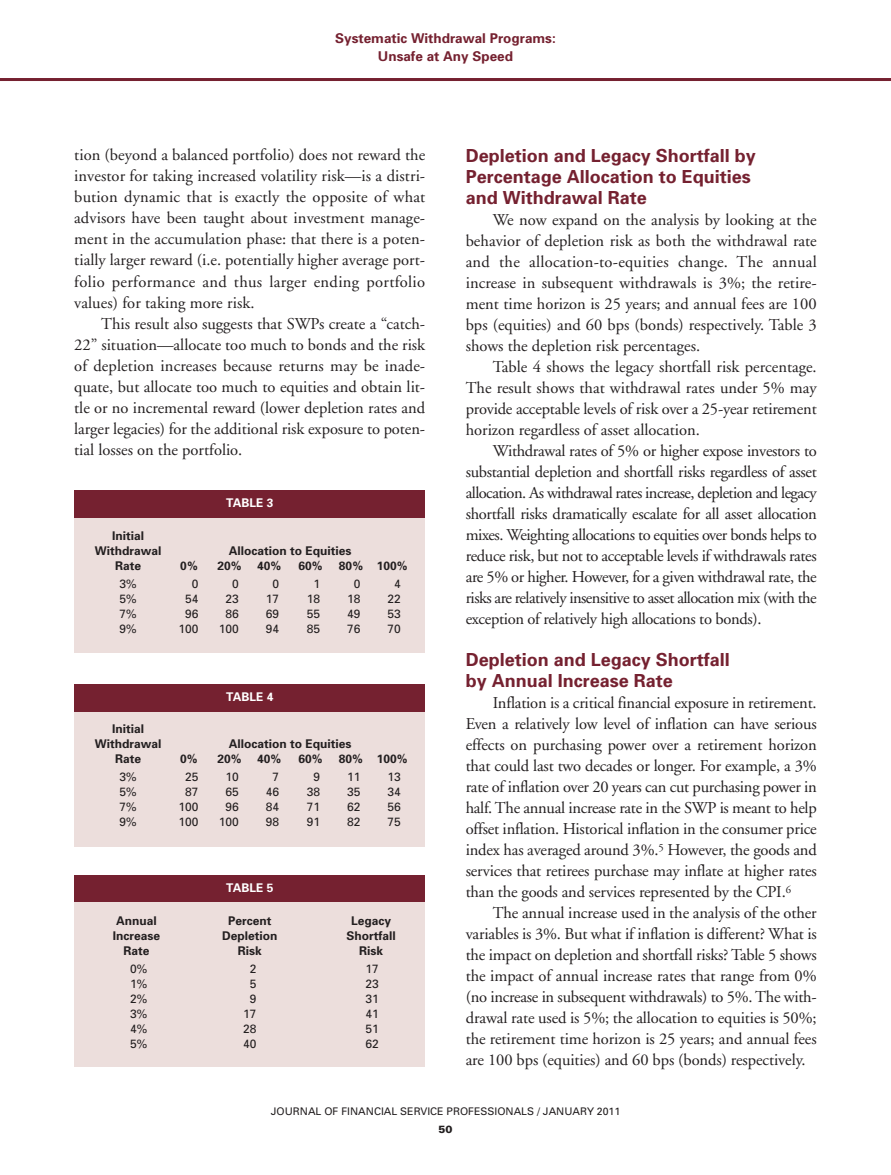
<style>
.page{position:relative;width:891px;height:1175px;background:#fff}
.page>*{position:absolute;margin:0;border:0;box-sizing:border-box;transform-origin:0 0}
.t1{font:700 18px/21px "Univers";color:#752130}
.t2{font:16.5px/21px "Adobe Garamond";letter-spacing:-.005em;color:#231f20;text-align:justify}
.t3{font:700 13.5px/18px "Univers";color:#752130;text-align:center}
.t4{font:700 12px/15px "Univers";color:#231f20;text-align:center}
.t5{font:12px "Univers";color:#231f20}
.t6{font:700 12px "Univers";color:#fff}
.t7{font:10.5px "Univers";color:#231f20}
.t8{font:900 10.5px "Univers";color:#231f20}
</style>
<div class="page">
<hr style="left:0;top:78px;width:891px;height:3px;background:#752130">
<div style="left:74px;top:518px;width:351px;height:134px;background:#ecdedc"></div>
<div style="left:74px;top:711px;width:351px;height:135px;background:#ecdedc"></div>
<div style="left:74px;top:875px;width:351px;height:27px;background:#752130"></div>
<div style="left:74px;top:902px;width:351px;height:164px;background:#ecdedc"></div>
<div style="left:74px;top:491px;width:351px;height:27px;background:#752130"></div>
<div style="left:74px;top:684px;width:351px;height:27px;background:#752130"></div>
<p class="t3" style="left:335px;top:31px;width:222px">Systematic Withdrawal Programs:<br>Unsafe at Any Speed</p>
<p class="t1" style="left:466px;top:146px;width:292px">Depletion and Legacy Shortfall by<br>Percentage Allocation to Equities and Withdrawal Rate</p>
<p class="t2" style="left:466px;top:210px;width:353px;text-indent:27px">We now expand on the analysis by looking at the behavior of depletion risk as both the withdrawal rate and the allocation-to-equities change. The annual increase in subsequent withdrawals is 3%; the retire&shy;ment time horizon is 25 years; and annual fees are 100 bps (equities) and 60 bps (bonds) respectively. Table 3 shows the depletion risk percentages.</p>
<p class="t2" style="left:466px;top:357px;width:353px;text-indent:27px">Table 4 shows the legacy shortfall risk percentage.<br>The result shows that withdrawal rates under 5% may provide acceptable levels of risk over a 25-year retirement horizon regardless of asset allocation.</p>
<p class="t2" style="left:466px;top:441px;width:353px;text-indent:27px">Withdrawal rates of 5% or higher expose investors to substantial depletion and shortfall risks regardless of asset allocation. As withdrawal rates increase, depletion and legacy shortfall risks dramatically escalate for all asset allocation mixes. Weighting allocations to equities over bonds helps to reduce risk, but not to acceptable levels if withdrawals rates are 5% or higher. However, for a given withdrawal rate, the risks are relatively insensitive to asset allocation mix (with the exception of relatively high allocations to bonds).</p>
<p class="t1" style="left:466px;top:650px;width:266px">Depletion and Legacy Shortfall by Annual Increase Rate</p>
<p class="t2" style="left:466px;top:693px;width:353px;text-indent:27px">Inflation is a critical financial exposure in retirement.<br>Even a relatively low level of inflation can have serious effects on purchasing power over a retirement horizon that could last two decades or longer. For example, a 3% rate of inflation over 20 years can cut purchasing power in half. The annual increase rate in the SWP is meant to help offset inflation. Historical inflation in the consumer price index has averaged around 3%.<sup>5</sup> However, the goods and services that retirees purchase may inflate at higher rates than the goods and services represented by the CPI.<sup>6</sup></p>
<p class="t2" style="left:466px;top:903px;width:353px;text-indent:27px">The annual increase used in the analysis of the other variables is 3%. But what if inflation is different? What is the impact on depletion and shortfall risks? Table 5 shows the impact of annual increase rates that range from 0% (no increase in subsequent withdrawals) to 5%. The with&shy;drawal rate used is 5%; the allocation to equities is 50%; the retirement time horizon is 25 years; and annual fees are 100 bps (equities) and 60 bps (bonds) respectively.</p>
<p class="t7" style="left:271px;top:1107px;width:351px">JOURNAL OF FINANCIAL SERVICE PROFESSIONALS / JANUARY 2011</p>
<p class="t8" style="left:439px;top:1125px;width:16px">50</p>
<p class="t2" style="left:74px;top:146px;width:353px">tion (beyond a balanced portfolio) does not reward the investor for taking increased volatility risk—is a distri&shy;bution dynamic that is exactly the opposite of what advisors have been taught about investment manage&shy;ment in the accumulation phase: that there is a poten&shy;tially larger reward (i.e. potentially higher average port&shy;folio performance and thus larger ending portfolio values) for taking more risk.</p>
<p class="t2" style="left:74px;top:314px;width:353px;text-indent:27px">This result also suggests that SWPs create a “catch-22” situation—allocate too much to bonds and the risk of depletion increases because returns may be inade&shy;quate, but allocate too much to equities and obtain lit&shy;tle or no incremental reward (lower depletion rates and larger legacies) for the additional risk exposure to poten&shy;tial losses on the portfolio.</p>
<p class="t6" style="left:226px;top:499px;width:49px">TABLE 3</p>
<p class="t4" style="left:95px;top:529px;width:68px">Initial<br>Withdrawal</p>
<p class="t4" style="left:229px;top:544px;width:124px">Allocation to Equities</p>
<p class="t4" style="left:115px;top:559px;width:28px">Rate</p>
<p class="t4" style="left:180px;top:559px;width:19px">0%</p>
<p class="t4" style="left:217px;top:559px;width:26px">20%</p>
<p class="t4" style="left:257px;top:559px;width:26px">40%</p>
<p class="t4" style="left:298px;top:559px;width:26px">60%</p>
<p class="t4" style="left:339px;top:559px;width:70px">80% 100%</p>
<p class="t5" style="left:120px;top:579px;width:19px">3%</p>
<p class="t5" style="left:192px;top:579px;width:8px">0</p>
<p class="t5" style="left:232px;top:579px;width:8px">0</p>
<p class="t5" style="left:272px;top:579px;width:8px">0</p>
<p class="t5" style="left:314px;top:579px;width:8px">1</p>
<p class="t5" style="left:354px;top:579px;width:8px">0</p>
<p class="t5" style="left:394px;top:579px;width:8px">4</p>
<p class="t5" style="left:120px;top:594px;width:19px">5%</p>
<p class="t5" style="left:185px;top:594px;width:15px">54</p>
<p class="t5" style="left:225px;top:594px;width:15px">23</p>
<p class="t5" style="left:266px;top:594px;width:15px">17</p>
<p class="t5" style="left:307px;top:594px;width:15px">18</p>
<p class="t5" style="left:347px;top:594px;width:15px">18</p>
<p class="t5" style="left:387px;top:594px;width:15px">22</p>
<p class="t5" style="left:120px;top:609px;width:19px">7%</p>
<p class="t5" style="left:185px;top:609px;width:15px">96</p>
<p class="t5" style="left:225px;top:609px;width:15px">86</p>
<p class="t5" style="left:266px;top:609px;width:15px">69</p>
<p class="t5" style="left:307px;top:609px;width:15px">55</p>
<p class="t5" style="left:347px;top:609px;width:15px">49</p>
<p class="t5" style="left:387px;top:609px;width:15px">53</p>
<p class="t5" style="left:120px;top:624px;width:19px">9%</p>
<p class="t5" style="left:179px;top:624px;width:22px">100</p>
<p class="t5" style="left:219px;top:624px;width:22px">100</p>
<p class="t5" style="left:266px;top:624px;width:15px">94</p>
<p class="t5" style="left:307px;top:624px;width:15px">85</p>
<p class="t5" style="left:347px;top:624px;width:15px">76</p>
<p class="t5" style="left:387px;top:624px;width:15px">70</p>
<p class="t6" style="left:226px;top:692px;width:49px">TABLE 4</p>
<p class="t4" style="left:95px;top:722px;width:68px">Initial<br>Withdrawal</p>
<p class="t4" style="left:229px;top:737px;width:124px">Allocation to Equities</p>
<p class="t4" style="left:115px;top:752px;width:28px">Rate</p>
<p class="t4" style="left:180px;top:752px;width:19px">0%</p>
<p class="t4" style="left:217px;top:752px;width:26px">20%</p>
<p class="t4" style="left:257px;top:752px;width:26px">40%</p>
<p class="t4" style="left:298px;top:752px;width:26px">60%</p>
<p class="t4" style="left:339px;top:752px;width:70px">80% 100%</p>
<p class="t5" style="left:120px;top:772px;width:19px">3%</p>
<p class="t5" style="left:185px;top:772px;width:15px">25</p>
<p class="t5" style="left:225px;top:772px;width:15px">10</p>
<p class="t5" style="left:272px;top:772px;width:8px">7</p>
<p class="t5" style="left:314px;top:772px;width:8px">9</p>
<p class="t5" style="left:347px;top:772px;width:15px">11</p>
<p class="t5" style="left:387px;top:772px;width:15px">13</p>
<p class="t5" style="left:120px;top:787px;width:19px">5%</p>
<p class="t5" style="left:185px;top:787px;width:15px">87</p>
<p class="t5" style="left:225px;top:787px;width:15px">65</p>
<p class="t5" style="left:266px;top:787px;width:15px">46</p>
<p class="t5" style="left:307px;top:787px;width:15px">38</p>
<p class="t5" style="left:347px;top:787px;width:15px">35</p>
<p class="t5" style="left:387px;top:787px;width:15px">34</p>
<p class="t5" style="left:120px;top:802px;width:19px">7%</p>
<p class="t5" style="left:179px;top:802px;width:22px">100</p>
<p class="t5" style="left:225px;top:802px;width:15px">96</p>
<p class="t5" style="left:266px;top:802px;width:15px">84</p>
<p class="t5" style="left:307px;top:802px;width:15px">71</p>
<p class="t5" style="left:347px;top:802px;width:15px">62</p>
<p class="t5" style="left:387px;top:802px;width:15px">56</p>
<p class="t5" style="left:120px;top:817px;width:19px">9%</p>
<p class="t5" style="left:179px;top:817px;width:22px">100</p>
<p class="t5" style="left:219px;top:817px;width:22px">100</p>
<p class="t5" style="left:266px;top:817px;width:15px">98</p>
<p class="t5" style="left:307px;top:817px;width:15px">91</p>
<p class="t5" style="left:347px;top:817px;width:15px">82</p>
<p class="t5" style="left:387px;top:817px;width:15px">75</p>
<p class="t6" style="left:226px;top:883px;width:49px">TABLE 5</p>
<p class="t4" style="left:116px;top:914px;width:42px">Annual</p>
<p class="t4" style="left:228px;top:914px;width:45px">Percent</p>
<p class="t4" style="left:351px;top:914px;width:42px">Legacy</p>
<p class="t4" style="left:113px;top:929px;width:49px">Increase</p>
<p class="t4" style="left:222px;top:929px;width:57px">Depletion</p>
<p class="t4" style="left:347px;top:929px;width:51px">Shortfall</p>
<p class="t4" style="left:123px;top:944px;width:28px">Rate</p>
<p class="t4" style="left:238px;top:944px;width:26px">Risk</p>
<p class="t4" style="left:359px;top:944px;width:26px">Risk</p>
<p class="t5" style="left:130px;top:964px;width:19px">0%</p>
<p class="t5" style="left:250px;top:964px;width:8px">2</p>
<p class="t5" style="left:366px;top:964px;width:15px">17</p>
<p class="t5" style="left:130px;top:979px;width:19px">1%</p>
<p class="t5" style="left:250px;top:979px;width:8px">5</p>
<p class="t5" style="left:366px;top:979px;width:15px">23</p>
<p class="t5" style="left:130px;top:994px;width:19px">2%</p>
<p class="t5" style="left:250px;top:994px;width:8px">9</p>
<p class="t5" style="left:366px;top:994px;width:15px">31</p>
<p class="t5" style="left:130px;top:1009px;width:19px">3%</p>
<p class="t5" style="left:243px;top:1009px;width:15px">17</p>
<p class="t5" style="left:366px;top:1009px;width:15px">41</p>
<p class="t5" style="left:130px;top:1024px;width:19px">4%</p>
<p class="t5" style="left:243px;top:1024px;width:15px">28</p>
<p class="t5" style="left:366px;top:1024px;width:15px">51</p>
<p class="t5" style="left:130px;top:1039px;width:19px">5%</p>
<p class="t5" style="left:243px;top:1039px;width:15px">40</p>
<p class="t5" style="left:366px;top:1039px;width:15px">62</p>
</div>
